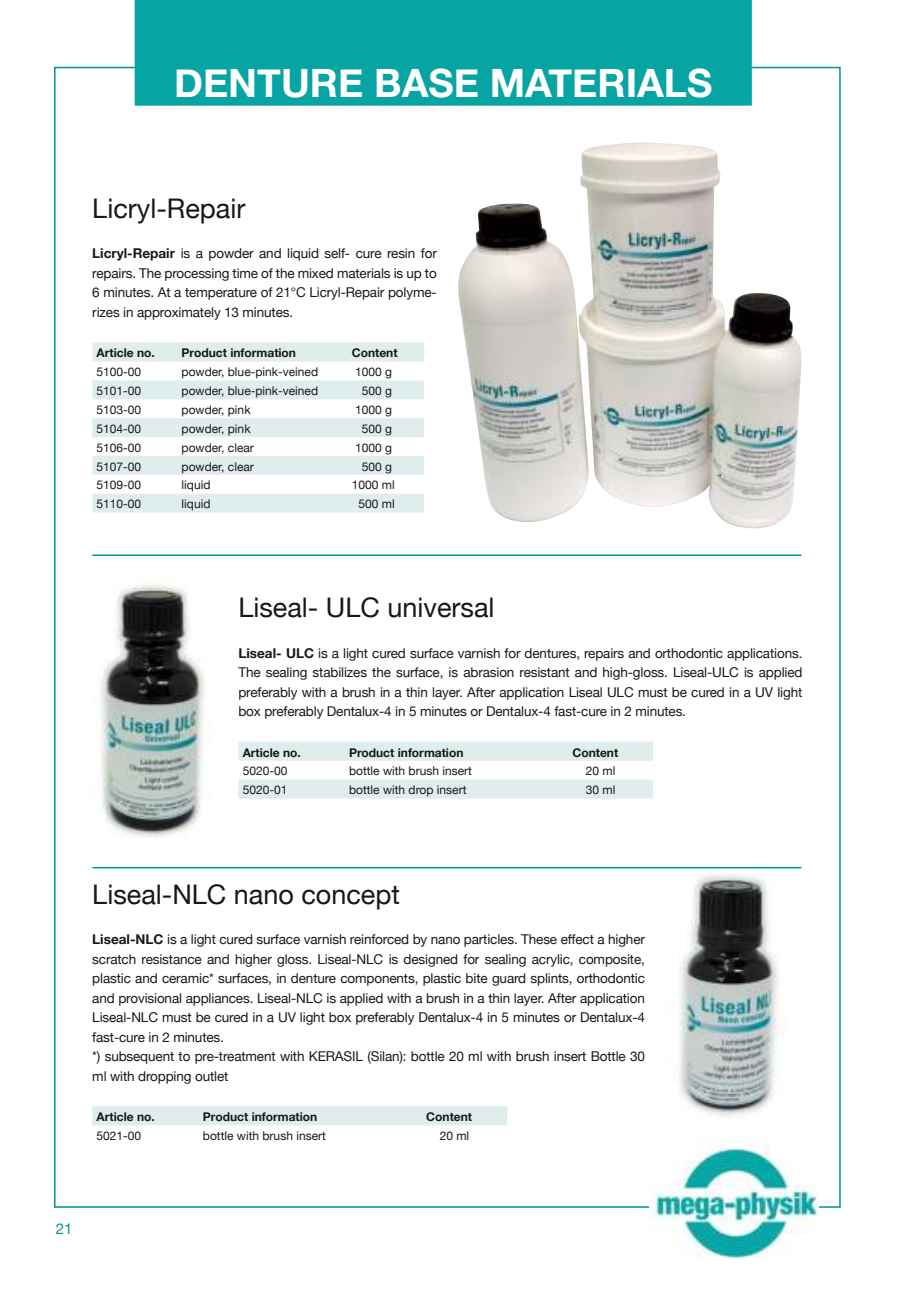
<style>
.page{position:relative;width:906px;height:1289px;background:#fff}
.page>*{position:absolute;margin:0;border:0;box-sizing:border-box;transform-origin:0 0}
.t1{font:700 39px "Helvetica Neue";color:#fff}
.t2{font:27px "Helvetica Neue";color:#19171b}
.t3{font:15px "Helvetica Neue";color:#009492}
.t4{font:13.5px/19.5px "Helvetica Neue";letter-spacing:-.01em;color:#19171b;text-align:justify}
.t5{font:12px "Helvetica Neue";color:#19171b}
.t6{font:700 12px "Helvetica Neue";color:#19171b}
.s1{font-weight:700}
</style>
<div class="page">
<img style="left:650px;top:1142px;width:168px;height:117px">
<svg style="left:238px;top:741px;width:415px;height:57px"></svg>
<div style="left:92px;top:1106px;width:415px;height:19px;background:#dfedec"></div>
<div style="left:135px;top:0;width:617px;height:106px;background:#07a4a4"></div>
<img style="left:458px;top:142px;width:343px;height:387px">
<img style="left:666px;top:868px;width:121px;height:248px">
<img style="left:101px;top:585px;width:104px;height:253px">
<svg style="left:92px;top:342px;width:332px;height:170px;fill:#dfedec"></svg>
<hr style="left:92px;top:554px;width:709px;height:2px;background:#009492">
<hr style="left:92px;top:866px;width:709px;height:2px;background:#009492">
<h1 class="t1" style="left:174px;top:69px;width:540px">DENTURE BASE MATERIALS</h1>
<h2 class="t2" style="left:92px;top:197px;width:154px">Licryl-Repair</h2>
<p class="t4" style="left:92px;top:245px;width:346px"><span class="s1">Licryl-Repair</span> is a powder and liquid self- cure resin for repairs. The processing time of the mixed materials is up to 6 minutes. At a temperature of 21°C Licryl-Repair polyme&shy;rizes in approximately 13 minutes.</p>
<p class="t6" style="left:97px;top:348px;width:60px">Article no.</p>
<p class="t6" style="left:182px;top:348px;width:116px">Product information</p>
<p class="t6" style="left:352px;top:348px;width:47px">Content</p>
<p class="t5" style="left:97px;top:367px;width:46px">5100-00</p>
<p class="t5" style="left:182px;top:363px;width:138px">powder, blue-pink-veined</p>
<p class="t5" style="left:355px;top:367px;width:38px">1000 g</p>
<p class="t5" style="left:97px;top:386px;width:46px">5101-00</p>
<p class="t5" style="left:182px;top:382px;width:138px">powder, blue-pink-veined</p>
<p class="t5" style="left:362px;top:386px;width:32px">500 g</p>
<p class="t5" style="left:97px;top:401px;width:46px">5103-00</p>
<p class="t5" style="left:182px;top:401px;width:70px">powder, pink</p>
<p class="t5" style="left:355px;top:404px;width:38px">1000 g</p>
<p class="t5" style="left:97px;top:420px;width:46px">5104-00</p>
<p class="t5" style="left:182px;top:420px;width:70px">powder, pink</p>
<p class="t5" style="left:362px;top:423px;width:32px">500 g</p>
<p class="t5" style="left:97px;top:439px;width:46px">5106-00</p>
<p class="t5" style="left:182px;top:442px;width:74px">powder, clear</p>
<p class="t5" style="left:355px;top:442px;width:38px">1000 g</p>
<p class="t5" style="left:97px;top:461px;width:46px">5107-00</p>
<p class="t5" style="left:182px;top:461px;width:74px">powder, clear</p>
<p class="t5" style="left:362px;top:461px;width:32px">500 g</p>
<p class="t5" style="left:97px;top:480px;width:46px">5109-00</p>
<p class="t5" style="left:182px;top:480px;width:30px">liquid</p>
<p class="t5" style="left:352px;top:480px;width:44px">1000 ml</p>
<p class="t5" style="left:97px;top:499px;width:46px">5110-00</p>
<p class="t5" style="left:182px;top:499px;width:30px">liquid</p>
<p class="t5" style="left:358px;top:499px;width:38px">500 ml</p>
<h2 class="t2" style="left:238px;top:596px;width:258px">Liseal- ULC universal</h2>
<p class="t4" style="left:238px;top:644px;width:565px"><span class="s1">Liseal- ULC</span> is a light cured surface varnish for dentures, repairs and orthodontic applications.<br>The sealing stabilizes the surface, is abrasion resistant and high-gloss. Liseal-ULC is applied preferably with a brush in a thin layer. After application Liseal ULC must be cured in a UV light box preferably Dentalux-4 in 5 minutes or Dentalux-4 fast-cure in 2 minutes.</p>
<p class="t6" style="left:243px;top:747px;width:60px">Article no.</p>
<p class="t6" style="left:349px;top:747px;width:116px">Product information</p>
<p class="t6" style="left:572px;top:747px;width:47px">Content</p>
<p class="t5" style="left:243px;top:766px;width:46px">5020-00</p>
<p class="t5" style="left:349px;top:766px;width:124px">bottle with brush insert</p>
<p class="t5" style="left:586px;top:766px;width:31px">20 ml</p>
<p class="t5" style="left:243px;top:785px;width:46px">5020-01</p>
<p class="t5" style="left:349px;top:785px;width:119px">bottle with drop insert</p>
<p class="t5" style="left:586px;top:781px;width:31px">30 ml</p>
<h2 class="t2" style="left:92px;top:882px;width:309px">Liseal-NLC nano concept</h2>
<p class="t4" style="left:92px;top:930px;width:554px;text-align:left"><span class="s1">Liseal-NLC</span> is a light cured surface varnish reinforced by nano particles. These effect a higher scratch resistance and higher gloss. Liseal-NLC is designed for sealing acrylic, composite, plastic and ceramic* surfaces, in denture components, plastic bite guard splints, orthodontic and provisional appliances. Liseal-NLC is applied with a brush in a thin layer. After application Liseal-NLC must be cured in a UV light box preferably Dentalux-4 in 5 minutes or Dentalux-4 fast-cure in 2 minutes.<br>*) subsequent to pre-treatment with KERASIL (Silan): bottle 20 ml with brush insert Bottle 30 ml with dropping outlet</p>
<p class="t6" style="left:97px;top:1112px;width:60px">Article no.</p>
<p class="t6" style="left:203px;top:1112px;width:116px">Product information</p>
<p class="t6" style="left:426px;top:1112px;width:47px">Content</p>
<p class="t5" style="left:97px;top:1130px;width:46px">5021-00</p>
<p class="t5" style="left:203px;top:1130px;width:124px">bottle with brush insert</p>
<p class="t5" style="left:440px;top:1130px;width:31px">20 ml</p>
<p class="t3" style="left:56px;top:1222px;width:18px">21</p>
</div>
